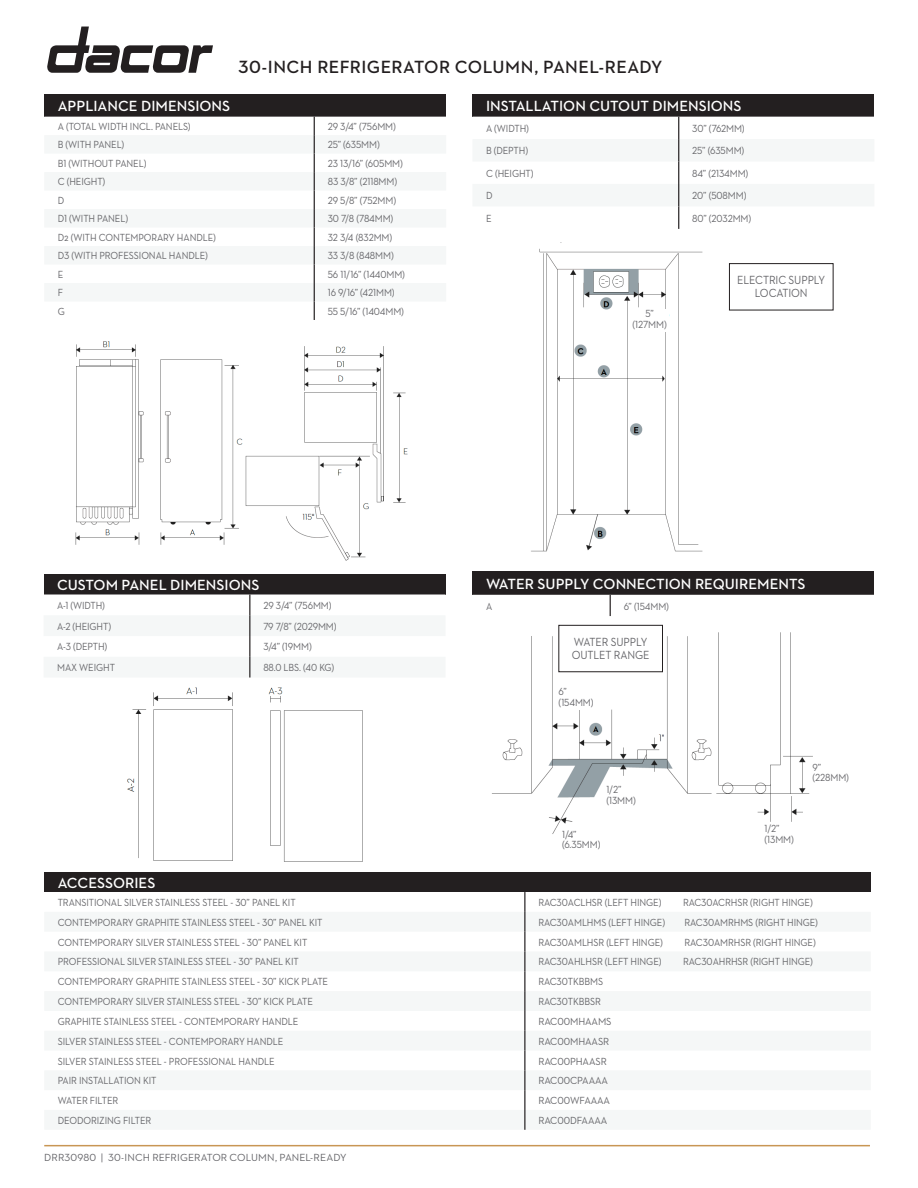
<style>
.page{position:relative;width:918px;height:1188px;background:#fff}
.page>*{position:absolute;margin:0;border:0;box-sizing:border-box;transform-origin:0 0}
.t1{font:600 18px "Neutraface 2 Text";letter-spacing:.025em;color:#231f20}
.t2{font:600 15px "Neutraface 2 Text";color:#fff}
.t3{font:12px "Neutraface 2 Text";letter-spacing:-.01em;color:#636367;scale:.91 1}
.t4{font:10.5px "Neutraface 2 Text";letter-spacing:-.01em;color:#636367;scale:.91 1}
.t5{font:10.5px "Neutraface 2 Text";letter-spacing:-.01em;color:#636367;scale:.95 1}
.t6{font:10.5px "Neutraface 2 Text";letter-spacing:.015em;color:#636367}
.t7{font:10.5px "Neutra Text";letter-spacing:-.01em;color:#636367;scale:.91 1}
</style>
<div class="page">
<svg style="left:47px;top:27px;width:166px;height:46px"></svg>
<div style="left:44px;top:94px;width:402px;height:23px;background:#231f20"></div>
<svg style="left:314px;top:117px;width:1px;height:203px"></svg>
<hr style="left:44px;top:1145px;width:826px;height:1px;background:#c89654">
<div style="left:44px;top:872px;width:827px;height:20px;background:#231f20"></div>
<svg style="left:524px;top:892px;width:1px;height:238px"></svg>
<div style="left:472px;top:94px;width:402px;height:23px;background:#231f20"></div>
<svg style="left:678px;top:117px;width:2px;height:112px"></svg>
<div style="left:44px;top:574px;width:402px;height:21px;background:#231f20"></div>
<svg style="left:249px;top:595px;width:2px;height:83px"></svg>
<div style="left:472px;top:572px;width:402px;height:23px;background:#231f20"></div>
<svg style="left:609px;top:595px;width:2px;height:21px"></svg>
<img style="left:75px;top:341px;width:333px;height:220px">
<img style="left:531px;top:248px;width:172px;height:304px">
<img style="left:127px;top:687px;width:236px;height:175px">
<div style="left:729px;top:263px;width:105px;height:48px;border:1px solid #231f20"></div>
<div style="left:643px;top:299px;width:18px;height:24px;background:#fff"></div>
<div style="left:631px;top:309px;width:38px;height:23px;background:#fff"></div>
<img style="left:492px;top:624px;width:321px;height:210px">
<div style="left:559px;top:625px;width:104px;height:47px;background:#fff"></div>
<div style="left:558px;top:625px;width:105px;height:47px;border:1px solid #231f20"></div>
<div style="left:559px;top:687px;width:43px;height:22px;background:#fff"></div>
<div style="left:562px;top:829px;width:44px;height:23px;background:#fff"></div>
<div style="left:606px;top:785px;width:44px;height:22px;background:#fff"></div>
<div style="left:764px;top:824px;width:44px;height:22px;background:#fff"></div>
<p class="t1" style="left:238px;top:55px;width:425px">30-INCH REFRIGERATOR COLUMN, PANEL-READY</p>
<p class="t2" style="left:58px;top:96px;width:174px">APPLIANCE DIMENSIONS</p>
<p class="t4" style="left:58px;top:120px;width:148px">A (TOTAL WIDTH INCL. PANELS)</p>
<p class="t4" style="left:328px;top:120px;width:76px">29 3/4” (756MM)</p>
<p class="t4" style="left:58px;top:138px;width:75px">B (WITH PANEL)</p>
<p class="t4" style="left:328px;top:138px;width:59px">25” (635MM)</p>
<p class="t4" style="left:58px;top:157px;width:99px">B1 (WITHOUT PANEL)</p>
<p class="t4" style="left:328px;top:157px;width:84px">23 13/16” (605MM)</p>
<p class="t4" style="left:58px;top:175px;width:54px">C (HEIGHT)</p>
<p class="t4" style="left:328px;top:175px;width:78px">83 3/8” (2118MM)</p>
<p class="t4" style="left:58px;top:194px;width:9px">D</p>
<p class="t4" style="left:328px;top:194px;width:77px">29 5/8” (752MM)</p>
<p class="t4" style="left:58px;top:212px;width:79px">D1 (WITH PANEL)</p>
<p class="t4" style="left:328px;top:212px;width:74px">30 7/8 (784MM)</p>
<p class="t7" style="left:58px;top:231px;width:175px">D2 (WITH CONTEMPORARY HANDLE)</p>
<p class="t4" style="left:328px;top:231px;width:72px">32 3/4 (832MM)</p>
<p class="t4" style="left:58px;top:249px;width:167px">D3 (WITH PROFESSIONAL HANDLE)</p>
<p class="t4" style="left:328px;top:249px;width:74px">33 3/8 (848MM)</p>
<p class="t7" style="left:58px;top:268px;width:8px">E</p>
<p class="t4" style="left:328px;top:268px;width:86px">56 11/16” (1440MM)</p>
<p class="t4" style="left:58px;top:286px;width:7px">F</p>
<p class="t4" style="left:328px;top:286px;width:75px">16 9/16” (421MM)</p>
<p class="t7" style="left:58px;top:305px;width:9px">G</p>
<p class="t4" style="left:328px;top:305px;width:85px">55 5/16” (1404MM)</p>
<p class="t2" style="left:486px;top:96px;width:257px">INSTALLATION CUTOUT DIMENSIONS</p>
<p class="t4" style="left:486px;top:122px;width:49px">A (WIDTH)</p>
<p class="t4" style="left:692px;top:122px;width:59px">30” (762MM)</p>
<p class="t4" style="left:486px;top:144px;width:48px">B (DEPTH)</p>
<p class="t4" style="left:692px;top:144px;width:59px">25” (635MM)</p>
<p class="t4" style="left:486px;top:167px;width:54px">C (HEIGHT)</p>
<p class="t4" style="left:692px;top:167px;width:63px">84” (2134MM)</p>
<p class="t4" style="left:486px;top:189px;width:9px">D</p>
<p class="t4" style="left:692px;top:189px;width:61px">20” (508MM)</p>
<p class="t4" style="left:486px;top:212px;width:8px">E</p>
<p class="t4" style="left:692px;top:212px;width:66px">80” (2032MM)</p>
<p class="t4" style="left:645px;top:307px;width:11px">5”</p>
<p class="t4" style="left:632px;top:318px;width:39px">(127MM)</p>
<p class="t3" style="left:737px;top:272px;width:98px">ELECTRIC SUPPLY</p>
<p class="t3" style="left:755px;top:286px;width:60px">LOCATION</p>
<p class="t2" style="left:57px;top:575px;width:204px">CUSTOM PANEL DIMENSIONS</p>
<p class="t4" style="left:57px;top:599px;width:54px">A-1 (WIDTH)</p>
<p class="t4" style="left:263px;top:599px;width:76px">29 3/4” (756MM)</p>
<p class="t4" style="left:57px;top:620px;width:61px">A-2 (HEIGHT)</p>
<p class="t4" style="left:263px;top:620px;width:82px">79 7/8” (2029MM)</p>
<p class="t4" style="left:57px;top:640px;width:57px">A-3 (DEPTH)</p>
<p class="t4" style="left:263px;top:640px;width:55px">3/4” (19MM)</p>
<p class="t4" style="left:57px;top:661px;width:65px">MAX WEIGHT</p>
<p class="t4" style="left:263px;top:661px;width:79px">88.0 LBS. (40 KG)</p>
<p class="t2" style="left:486px;top:574px;width:321px">WATER SUPPLY CONNECTION REQUIREMENTS</p>
<p class="t4" style="left:486px;top:599px;width:8px">A</p>
<p class="t4" style="left:624px;top:599px;width:51px">6” (154MM)</p>
<p class="t3" style="left:574px;top:634px;width:82px">WATER SUPPLY</p>
<p class="t3" style="left:572px;top:648px;width:87px">OUTLET RANGE</p>
<p class="t4" style="left:559px;top:685px;width:11px">6”</p>
<p class="t4" style="left:559px;top:695px;width:40px">(154MM)</p>
<p class="t4" style="left:606px;top:783px;width:18px">1/2”</p>
<p class="t4" style="left:606px;top:794px;width:34px">(13MM)</p>
<p class="t4" style="left:562px;top:828px;width:18px">1/4”</p>
<p class="t4" style="left:562px;top:838px;width:44px">(6.35MM)</p>
<p class="t4" style="left:764px;top:822px;width:18px">1/2”</p>
<p class="t4" style="left:764px;top:833px;width:34px">(13MM)</p>
<p class="t4" style="left:813px;top:761px;width:11px">9”</p>
<p class="t4" style="left:813px;top:771px;width:42px">(228MM)</p>
<p class="t2" style="left:58px;top:873px;width:99px">ACCESSORIES</p>
<p class="t4" style="left:58px;top:896px;width:263px">TRANSITIONAL SILVER STAINLESS STEEL - 30” PANEL KIT</p>
<p class="t4" style="left:538px;top:896px;width:137px">RAC30ACLHSR (LEFT HINGE)</p>
<p class="t4" style="left:683px;top:896px;width:144px">RAC30ACRHSR (RIGHT HINGE)</p>
<p class="t4" style="left:58px;top:916px;width:292px">CONTEMPORARY GRAPHITE STAINLESS STEEL - 30” PANEL KIT</p>
<p class="t4" style="left:538px;top:916px;width:141px">RAC30AMLHMS (LEFT HINGE)</p>
<p class="t4" style="left:685px;top:916px;width:148px">RAC30AMRHMS (RIGHT HINGE)</p>
<p class="t4" style="left:58px;top:936px;width:276px">CONTEMPORARY SILVER STAINLESS STEEL - 30” PANEL KIT</p>
<p class="t4" style="left:538px;top:936px;width:138px">RAC30AMLHSR (LEFT HINGE)</p>
<p class="t4" style="left:685px;top:936px;width:146px">RAC30AMRHSR (RIGHT HINGE)</p>
<p class="t4" style="left:58px;top:955px;width:266px">PROFESSIONAL SILVER STAINLESS STEEL - 30” PANEL KIT</p>
<p class="t4" style="left:538px;top:955px;width:137px">RAC30AHLHSR (LEFT HINGE)</p>
<p class="t4" style="left:683px;top:955px;width:144px">RAC30AHRHSR (RIGHT HINGE)</p>
<p class="t4" style="left:58px;top:975px;width:299px">CONTEMPORARY GRAPHITE STAINLESS STEEL - 30” KICK PLATE</p>
<p class="t4" style="left:538px;top:975px;width:73px">RAC30TKBBMS</p>
<p class="t4" style="left:58px;top:995px;width:282px">CONTEMPORARY SILVER STAINLESS STEEL - 30” KICK PLATE</p>
<p class="t4" style="left:538px;top:995px;width:70px">RAC30TKBBSR</p>
<p class="t4" style="left:58px;top:1015px;width:266px">GRAPHITE STAINLESS STEEL - CONTEMPORARY HANDLE</p>
<p class="t5" style="left:538px;top:1015px;width:79px">RAC00MHAAMS</p>
<p class="t4" style="left:58px;top:1035px;width:249px">SILVER STAINLESS STEEL - CONTEMPORARY HANDLE</p>
<p class="t5" style="left:538px;top:1035px;width:76px">RAC00MHAASR</p>
<p class="t4" style="left:58px;top:1054px;width:240px">SILVER STAINLESS STEEL - PROFESSIONAL HANDLE</p>
<p class="t5" style="left:538px;top:1054px;width:73px">RAC00PHAASR</p>
<p class="t4" style="left:58px;top:1074px;width:110px">PAIR INSTALLATION KIT</p>
<p class="t5" style="left:538px;top:1074px;width:75px">RAC00CPAAAA</p>
<p class="t4" style="left:58px;top:1094px;width:68px">WATER FILTER</p>
<p class="t5" style="left:538px;top:1094px;width:77px">RAC00WFAAAA</p>
<p class="t4" style="left:58px;top:1114px;width:104px">DEODORIZING FILTER</p>
<p class="t5" style="left:538px;top:1114px;width:74px">RAC00DFAAAA</p>
<p class="t6" style="left:44px;top:1151px;width:304px">DRR30980 | 30-INCH REFRIGERATOR COLUMN, PANEL-READY</p>
</div>
